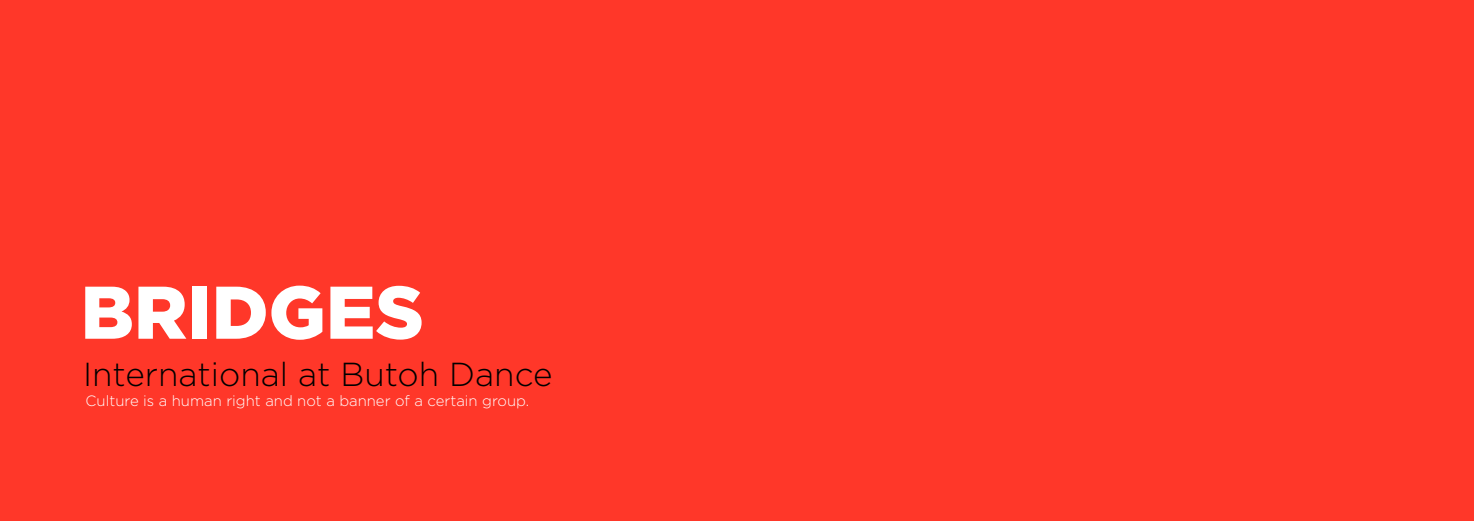
<style>
.page{position:relative;width:1474px;height:521px;background:#fff}
.page>*{position:absolute;margin:0;border:0;box-sizing:border-box;transform-origin:0 0}
.t1{font:900 74.38px "Gotham";color:#fff}
.t2{font:300 33.25px "Gotham";color:#000}
.t3{font:300 14.88px "Gotham";color:#fff}
</style>
<div class="page">
<div style="left:0;top:0;width:1473px;height:521px;background:#ff3729"></div>
<h1 class="t1" style="left:81px;top:269px;width:345px">BRIDGES</h1>
<h2 class="t2" style="left:83px;top:356px;width:471px">International at Butoh Dance</h2>
<p class="t3" style="left:86px;top:392px;width:445px">Culture is a human right and not a banner of a certain group.</p>
</div>
